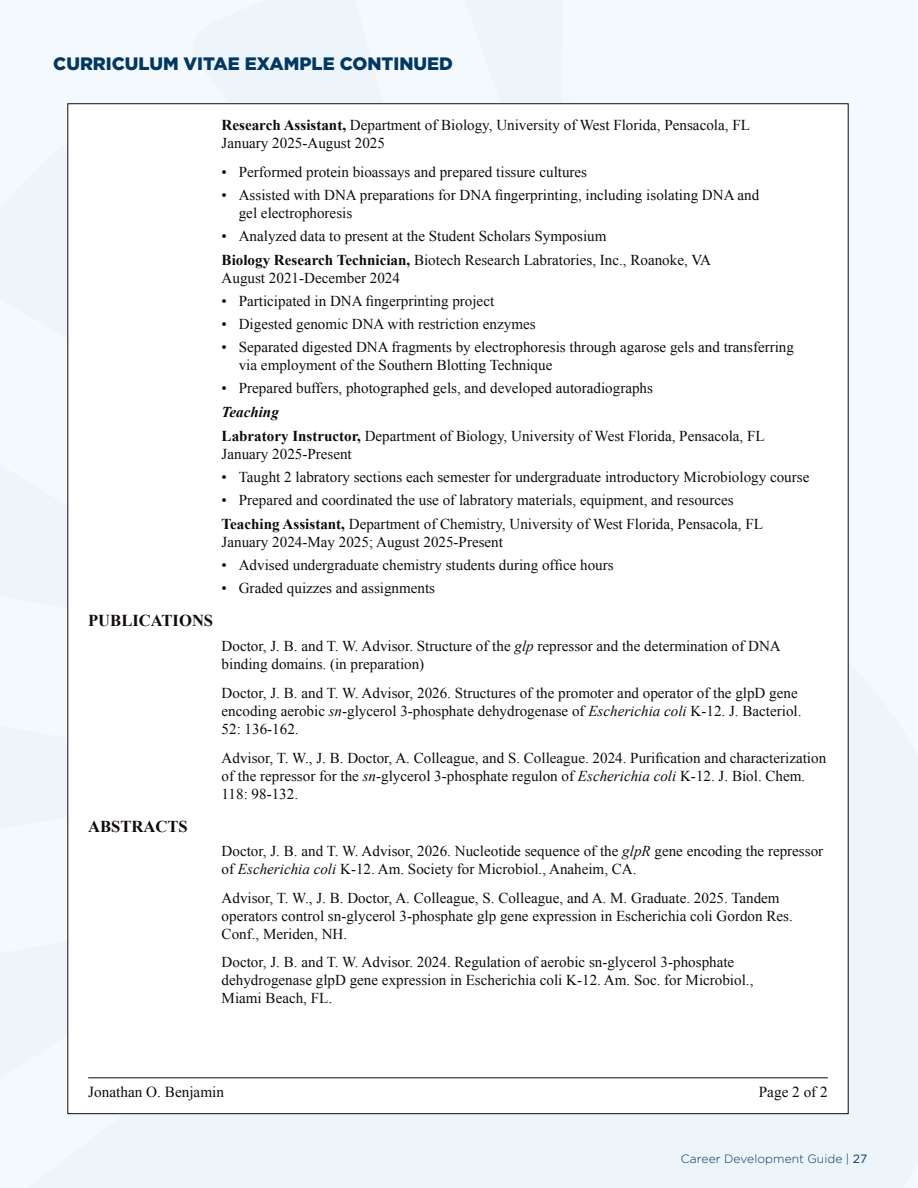
<style>
.page{position:relative;width:918px;height:1188px;background:#f4f9fd}
.page>*{position:absolute;margin:0;border:0;box-sizing:border-box;transform-origin:0 0}
.Header_Midnight{font:900 18px "Gotham";color:#003865}
.Paragraph{font:700 16.65px "Times New Roman";color:#110a0c}
.Paragraph-2{font:15.3px "Times New Roman";color:#110a0c}
.Paragraph-3{font:15.15px/18.1px "Times New Roman";color:#110a0c}
.Paragraph-4{font:italic 700 15.15px "Times New Roman";color:#110a0c}
.t1{font:300 12px "Gotham";letter-spacing:.01em;color:#003865}
.s1{font-weight:700}
.s2{font-style:italic}
.s3{font-weight:400}
</style>
<div class="page">
<div style="left:67px;top:103px;width:782px;height:1011px;background:#fff;border:1px solid #110a0c"></div>
<hr style="left:88px;top:1077px;width:740px;height:1px;background:#110a0c">
<p class="Header_Midnight" style="left:53px;top:51px;width:401px">CURRICULUM VITAE EXAMPLE CONTINUED</p>
<p class="Paragraph" style="left:88px;top:609px;width:127px">PUBLICATIONS</p>
<p class="Paragraph" style="left:88px;top:815px;width:101px">ABSTRACTS</p>
<p class="Paragraph-3" style="left:222px;top:115px;width:530px"><span class="s1">Research Assistant,</span> Department of Biology, University of West Florida, Pensacola, FL<br>January 2025-August 2025</p>
<p class="Paragraph-3" style="left:222px;top:163px;width:367px">• Performed protein bioassays and prepared tissure cultures</p>
<p class="Paragraph-3" style="left:239px;top:185px;width:522px;text-indent:-17px">• Assisted with DNA preparations for DNA fingerprinting, including isolating DNA and gel electrophoresis</p>
<p class="Paragraph-3" style="left:222px;top:226px;width:386px">• Analyzed data to present at the Student Scholars Symposium</p>
<p class="Paragraph-3" style="left:222px;top:251px;width:491px"><span class="s1">Biology Research Technician,</span> Biotech Research Labratories, Inc., Roanoke, VA<br>August 2021-December 2024</p>
<p class="Paragraph-3" style="left:222px;top:292px;width:274px">• Participated in DNA fingerprinting project</p>
<p class="Paragraph-3" style="left:222px;top:315px;width:316px">• Digested genomic DNA with restriction enzymes</p>
<p class="Paragraph-3" style="left:239px;top:337px;width:557px;text-indent:-17px">• Separated digested DNA fragments by electrophoresis through agarose gels and transferring via employment of the Southern Blotting Technique</p>
<p class="Paragraph-3" style="left:222px;top:378px;width:433px">• Prepared buffers, photographed gels, and developed autoradiographs</p>
<p class="Paragraph-4" style="left:222px;top:401px;width:59px">Teaching</p>
<p class="Paragraph-3" style="left:222px;top:427px;width:545px"><span class="s1">Labratory Instructor,</span> Department of Biology, University of West Florida, Pensacola, FL<br>January 2025-Present</p>
<p class="Paragraph-3" style="left:222px;top:468px;width:589px">• Taught 2 labratory sections each semester for undergraduate introductory Microbiology course</p>
<p class="Paragraph-3" style="left:222px;top:491px;width:514px">• Prepared and coordinated the use of labratory materials, equipment, and resources</p>
<p class="Paragraph-3" style="left:222px;top:515px;width:543px"><span class="s1">Teaching Assistant,</span> Department of Chemistry, University of West Florida, Pensacola, FL<br>January 2024-May 2025; August 2025-Present</p>
<p class="Paragraph-3" style="left:222px;top:556px;width:394px">• Advised undergraduate chemistry students during office hours</p>
<p class="Paragraph-3" style="left:222px;top:579px;width:215px">• Graded quizzes and assignments</p>
<p class="Paragraph-3" style="left:222px;top:636px;width:561px">Doctor, J. B. and T. W. Advisor. Structure of the <span class="s2">glp</span> repressor and the determination of DNA binding domains. (in preparation)</p>
<p class="Paragraph-3" style="left:222px;top:683px;width:581px">Doctor, J. B. and T. W. Advisor, 2026. Structures of the promoter and operator of the glpD gene encoding aerobic <span class="s2">sn</span>-glycerol 3-phosphate dehydrogenase of <span class="s2">Escherichia coli</span> K-12. J. Bacteriol.<br>52: 136-162.</p>
<p class="Paragraph-3" style="left:222px;top:748px;width:606px">Advisor, T. W., J. B. Doctor, A. Colleague, and S. Colleague. 2024. Purification and characterization of the repressor for the <span class="s2">sn</span>-glycerol 3-phosphate regulon of <span class="s2">Escherichia coli</span> K-12. J. Biol. Chem.<br>118: 98-132.</p>
<p class="Paragraph-3" style="left:222px;top:842px;width:603px">Doctor, J. B. and T. W. Advisor, 2026. Nucleotide sequence of the <span class="s2">glpR</span> gene encoding the repressor of <span class="s2">Escherichia coli</span> K-12. Am. Society for Microbiol., Anaheim, CA.</p>
<p class="Paragraph-3" style="left:222px;top:889px;width:573px">Advisor, T. W., J. B. Doctor, A. Colleague, S. Colleague, and A. M. Graduate. 2025. Tandem operators control sn-glycerol 3-phosphate glp gene expression in Escherichia coli Gordon Res.<br>Conf., Meriden, NH.</p>
<p class="Paragraph-3" style="left:222px;top:952px;width:533px">Doctor, J. B. and T. W. Advisor. 2024. Regulation of aerobic sn-glycerol 3-phosphate dehydrogenase glpD gene expression in Escherichia coli K-12. Am. Soc. for Microbiol.,<br>Miami Beach, FL.</p>
<p class="Paragraph-2" style="left:88px;top:1082px;width:137px">Jonathan O. Benjamin</p>
<p class="Paragraph-2" style="left:759px;top:1082px;width:71px">Page 2 of 2</p>
<p class="t1" style="left:681px;top:1151px;width:188px">Career Development Guide | <span class="s3">27</span></p>
</div>
